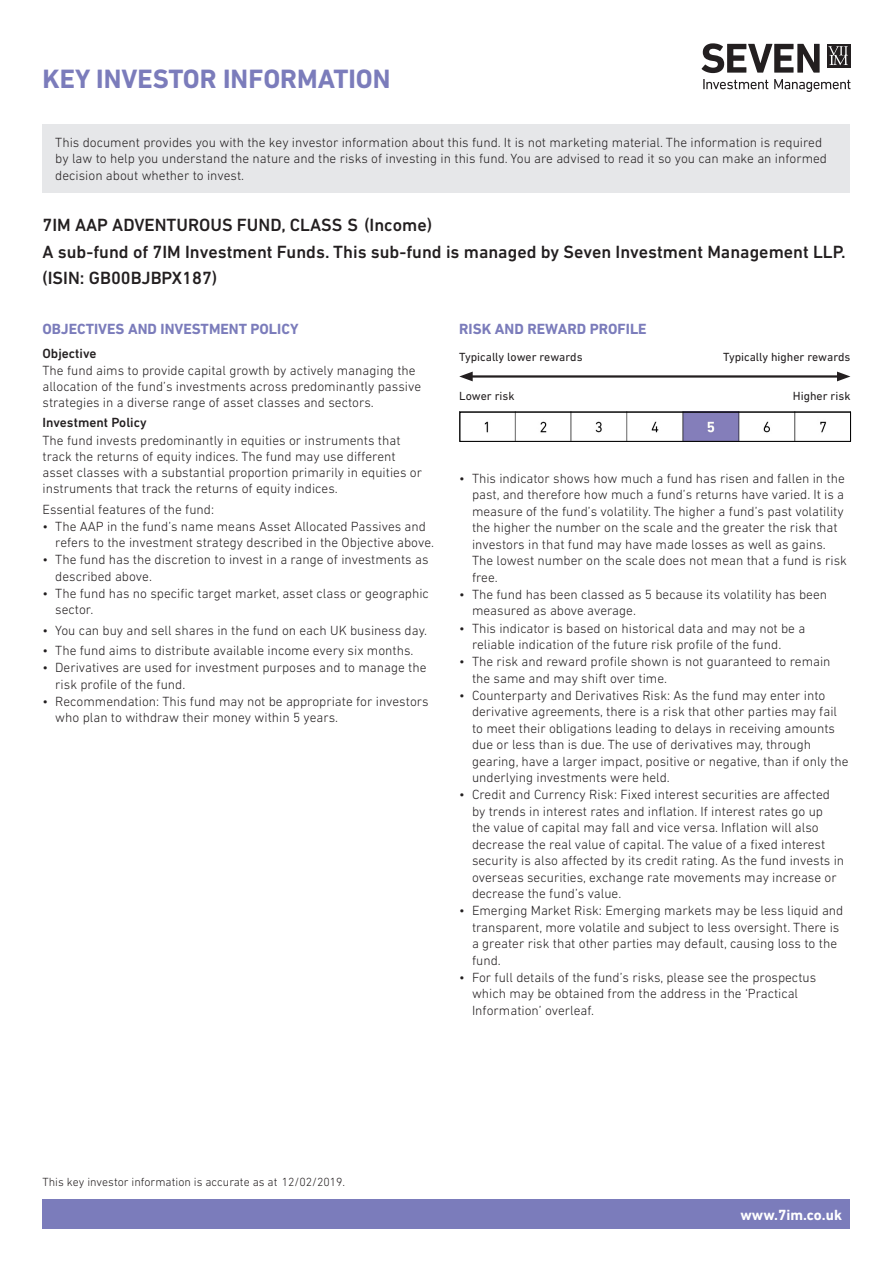
<style>
.page{position:relative;width:893px;height:1263px;background:#fff}
.page>*{position:absolute;margin:0;border:0;box-sizing:border-box;transform-origin:0 0}
.t1{font:700 27px "DIN Next LT Pro";color:#7b7cbb}
.KIIDs_-_H2{font:500 18px "DIN Next LT Pro";color:#231f20}
.KIIDs_-_H2_-_Upperca{font:500 18px "DIN Next LT Pro";color:#231f20}
.KIIDs_-_H3{font:700 15px "DIN Next LT Pro";color:#7b7cbb}
.t2{font:700 15px "DIN Next LT Pro";color:#fff}
.t3{font:300 13.5px/16.5px "DIN Next LT Pro";color:#231f20}
.t4{font:500 13.5px "DIN Next LT Pro";color:#231f20}
.KIIDs_-_Graph_label{font:12px "DIN Next LT Pro";color:#231f20}
.KIIDs_-_Info_accurac{font:300 12px "DIN Next LT Pro";color:#231f20}
</style>
<div class="page">
<svg style="left:702px;top:43px;width:118px;height:30px"></svg>
<div style="left:827px;top:44px;width:23px;height:24px;background:#231f20"></div>
<svg style="left:828px;top:46px;width:20px;height:19px"></svg>
<svg style="left:703px;top:79px;width:65px;height:10px"></svg>
<svg style="left:774px;top:79px;width:76px;height:13px"></svg>
<div style="left:43px;top:1200px;width:807px;height:29px;background:#7b7cbb"></div>
<img style="left:484px;top:414px;width:343px;height:26px">
<div style="left:460px;top:412px;width:391px;height:30px;border:1px solid #000"></div>
<hr style="left:469px;top:375px;width:372px;height:3px;background:#231f20">
<svg style="left:459px;top:372px;width:14px;height:9px"></svg>
<svg style="left:837px;top:372px;width:13px;height:9px"></svg>
<div style="left:43px;top:124px;width:807px;height:68px;background:#e6e7e9"></div>
<h1 class="t1" style="left:43px;top:63px;width:350px">KEY INVESTOR INFORMATION</h1>
<p class="t3" style="left:55px;top:134px;width:773px">This document provides you with the key investor information about this fund. It is not marketing material. The information is required by law to help you understand the nature and the risks of investing in this fund. You are advised to read it so you can make an informed decision about whether to invest.</p>
<p class="KIIDs_-_H2_-_Upperca" style="left:43px;top:215px;width:391px">7IM AAP ADVENTUROUS FUND, CLASS S (Income)</p>
<p class="KIIDs_-_H2" style="left:43px;top:241px;width:804px">A sub-fund of 7IM Investment Funds. This sub-fund is managed by Seven Investment Management LLP.</p>
<p class="KIIDs_-_H2" style="left:43px;top:267px;width:176px">(ISIN: GB00BJBPX187)</p>
<p class="KIIDs_-_H3" style="left:43px;top:321px;width:258px">OBJECTIVES AND INVESTMENT POLICY</p>
<p class="KIIDs_-_H3" style="left:459px;top:321px;width:189px">RISK AND REWARD PROFILE</p>
<p class="t4" style="left:43px;top:345px;width:56px">Objective</p>
<p class="t3" style="left:43px;top:362px;width:380px">The fund aims to provide capital growth by actively managing the allocation of the fund’s investments across predominantly passive strategies in a diverse range of asset classes and sectors.</p>
<p class="t4" style="left:43px;top:415px;width:106px">Investment Policy</p>
<p class="t3" style="left:43px;top:432px;width:381px">The fund invests predominantly in equities or instruments that track the returns of equity indices. The fund may use different asset classes with a substantial proportion primarily in equities or instruments that track the returns of equity indices.</p>
<p class="t3" style="left:43px;top:501px;width:173px">Essential features of the fund:</p>
<p class="t3" style="left:55px;top:518px;width:380px;text-indent:-13px">• The AAP in the fund’s name means Asset Allocated Passives and refers to the investment strategy described in the Objective above.</p>
<p class="t3" style="left:55px;top:551px;width:375px;text-indent:-13px">• The fund has the discretion to invest in a range of investments as described above.</p>
<p class="t3" style="left:55px;top:585px;width:375px;text-indent:-13px">• The fund has no specific target market, asset class or geographic sector.</p>
<p class="t3" style="left:43px;top:622px;width:386px">• You can buy and sell shares in the fund on each UK business day.</p>
<p class="t3" style="left:43px;top:642px;width:372px">• The fund aims to distribute available income every six months.</p>
<p class="t3" style="left:55px;top:659px;width:373px;text-indent:-13px">• Derivatives are used for investment purposes and to manage the risk profile of the fund.</p>
<p class="t3" style="left:55px;top:693px;width:375px;text-indent:-13px">• Recommendation: This fund may not be appropriate for investors who plan to withdraw their money within 5 years.</p>
<p class="KIIDs_-_Graph_label" style="left:459px;top:350px;width:125px">Typically lower rewards</p>
<p class="KIIDs_-_Graph_label" style="left:723px;top:350px;width:129px">Typically higher rewards</p>
<p class="KIIDs_-_Graph_label" style="left:459px;top:389px;width:57px">Lower risk</p>
<p class="KIIDs_-_Graph_label" style="left:793px;top:389px;width:59px">Higher risk</p>
<p class="t3" style="left:472px;top:470px;width:376px;text-indent:-13px">• This indicator shows how much a fund has risen and fallen in the past, and therefore how much a fund’s returns have varied. It is a measure of the fund’s volatility. The higher a fund’s past volatility the higher the number on the scale and the greater the risk that investors in that fund may have made losses as well as gains.<br>The lowest number on the scale does not mean that a fund is risk free.</p>
<p class="t3" style="left:472px;top:586px;width:357px;text-indent:-13px">• The fund has been classed as 5 because its volatility has been measured as above average.</p>
<p class="t3" style="left:472px;top:619px;width:335px;text-indent:-13px">• This indicator is based on historical data and may not be a reliable indication of the future risk profile of the fund.</p>
<p class="t3" style="left:472px;top:653px;width:360px;text-indent:-13px">• The risk and reward profile shown is not guaranteed to remain the same and may shift over time.</p>
<p class="t3" style="left:472px;top:687px;width:378px;text-indent:-13px">• Counterparty and Derivatives Risk: As the fund may enter into derivative agreements, there is a risk that other parties may fail to meet their obligations leading to delays in receiving amounts due or less than is due. The use of derivatives may, through gearing, have a larger impact, positive or negative, than if only the underlying investments were held.</p>
<p class="t3" style="left:472px;top:786px;width:374px;text-indent:-13px">• Credit and Currency Risk: Fixed interest securities are affected by trends in interest rates and inflation. If interest rates go up the value of capital may fall and vice versa. Inflation will also decrease the real value of capital. The value of a fixed interest security is also affected by its credit rating. As the fund invests in overseas securities, exchange rate movements may increase or decrease the fund’s value.</p>
<p class="t3" style="left:472px;top:902px;width:373px;text-indent:-13px">• Emerging Market Risk: Emerging markets may be less liquid and transparent, more volatile and subject to less oversight. There is a greater risk that other parties may default, causing loss to the fund.</p>
<p class="t3" style="left:472px;top:969px;width:346px;text-indent:-13px">• For full details of the fund’s risks, please see the prospectus which may be obtained from the address in the ‘Practical<br>Information’ overleaf.</p>
<p class="KIIDs_-_Info_accurac" style="left:43px;top:1175px;width:304px">This key investor information is accurate as at 12/02/2019.</p>
<p class="t2" style="left:740px;top:1206px;width:103px">www.7im.co.uk</p>
</div>
